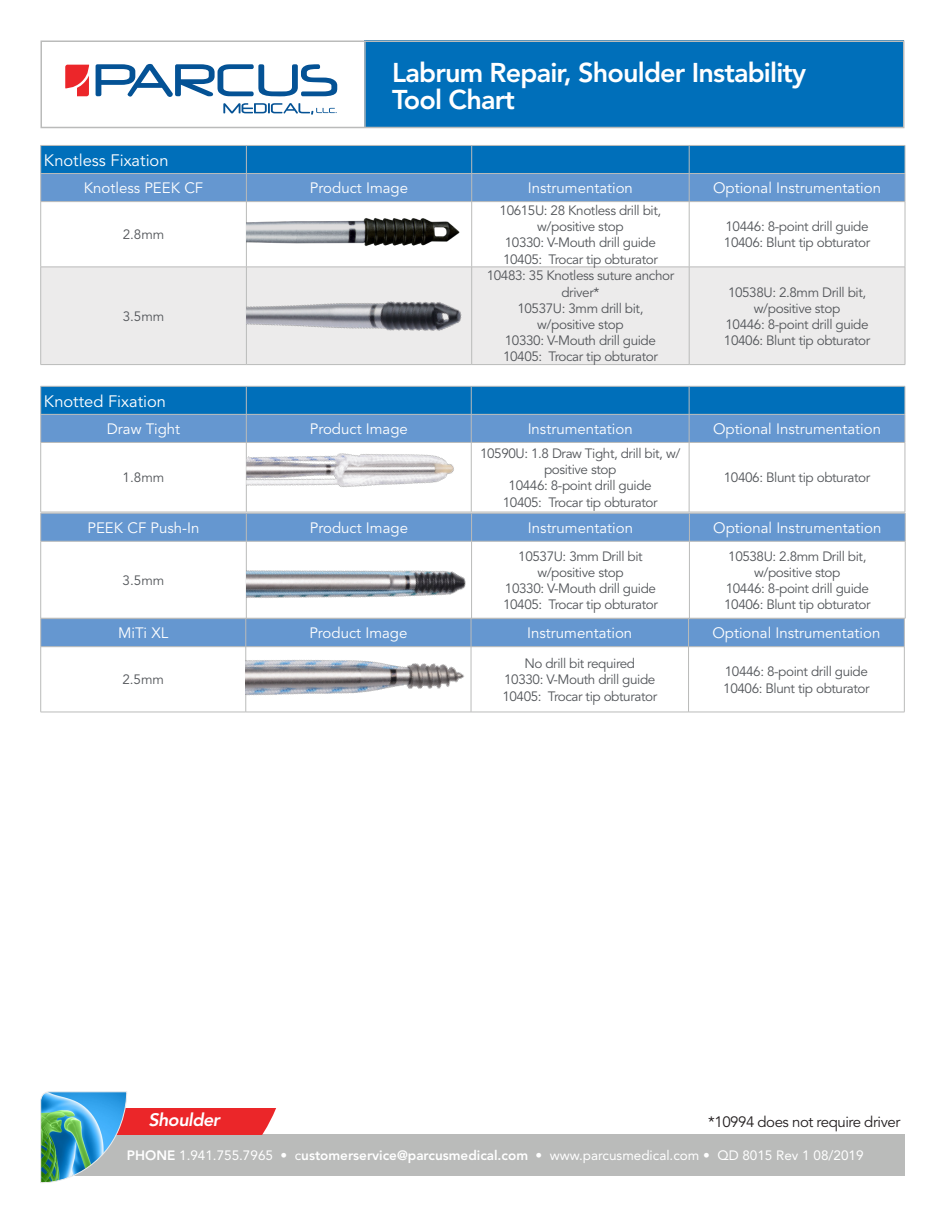
<style>
.page{position:relative;width:945px;height:1215px;background:#fff}
.page>*{position:absolute;margin:0;border:0;box-sizing:border-box;transform-origin:0 0}
.t1{font:800 27px "Avenir LT Std";letter-spacing:-.03em;color:#fff}
.t2{font:italic 800 18px "Avenir LT Std";letter-spacing:-.03em;color:#fff}
.t3{font:16.5px "Avenir LT Std";color:#fff}
.t4{font:15px "Avenir LT Std";color:#fff}
.t5{font:15px "Avenir LT Std";letter-spacing:-.03em;color:#231f20}
.t6{font:13.5px/16.2px "Avenir LT Std";letter-spacing:-.03em;color:#53565a;text-align:center}
.t7{font:13.5px "Avenir LT Std";color:#fff}
.s1{font-weight:800}
</style>
<div class="page">
<div style="left:43px;top:1134px;width:861px;height:41px;background:#babbba"></div>
<div style="left:114px;top:1108px;width:173px;height:26px;background:#eb2629"></div>
<svg style="left:40px;top:1091px;width:88px;height:92px"></svg>
<div style="left:364px;top:40px;width:540px;height:88px;background:#006fba"></div>
<svg style="left:96px;top:64px;width:241px;height:33px"></svg>
<svg style="left:223px;top:103px;width:114px;height:12px"></svg>
<svg style="left:65px;top:65px;width:24px;height:31px"></svg>
<div style="left:40px;top:40px;width:864px;height:88px;border:2px solid #babbba"></div>
<hr style="left:364px;top:41px;width:2px;height:86px;background:#babbba">
<svg style="left:40px;top:386px;width:866px;height:56px;background:#3584c4"></svg>
<hr style="left:41px;top:442px;width:205px;height:1px;background:#babbba">
<hr style="left:471px;top:442px;width:218px;height:1px;background:#babbba">
<hr style="left:689px;top:442px;width:216px;height:1px;background:#babbba">
<hr style="left:40px;top:443px;width:1px;height:69px;background:#babbba">
<hr style="left:246px;top:443px;width:1px;height:69px;background:#babbba">
<hr style="left:471px;top:443px;width:1px;height:69px;background:#babbba">
<hr style="left:689px;top:443px;width:1px;height:69px;background:#babbba">
<hr style="left:905px;top:443px;width:1px;height:69px;background:#babbba">
<hr style="left:41px;top:512px;width:205px;height:1px;background:#babbba">
<hr style="left:246px;top:512px;width:225px;height:1px;background:#babbba">
<hr style="left:471px;top:512px;width:218px;height:1px;background:#babbba">
<hr style="left:689px;top:512px;width:216px;height:1px;background:#babbba">
<div style="left:41px;top:268px;width:864px;height:96px;background:#ecebeb"></div>
<svg style="left:40px;top:145px;width:866px;height:57px;background:#3885c4"></svg>
<hr style="left:41px;top:201px;width:205px;height:1px;background:#babbba">
<hr style="left:246px;top:201px;width:226px;height:1px;background:#babbba">
<hr style="left:472px;top:201px;width:217px;height:1px;background:#babbba">
<hr style="left:689px;top:201px;width:216px;height:1px;background:#babbba">
<hr style="left:40px;top:202px;width:1px;height:65px;background:#babbba">
<hr style="left:246px;top:202px;width:1px;height:65px;background:#babbba">
<hr style="left:689px;top:202px;width:1px;height:65px;background:#babbba">
<hr style="left:905px;top:202px;width:1px;height:65px;background:#babbba">
<hr style="left:41px;top:267px;width:205px;height:1px;background:#babbba">
<hr style="left:472px;top:267px;width:217px;height:1px;background:#babbba">
<hr style="left:689px;top:267px;width:216px;height:1px;background:#babbba">
<hr style="left:40px;top:267px;width:1px;height:97px;background:#babbba">
<hr style="left:246px;top:267px;width:1px;height:97px;background:#babbba">
<hr style="left:689px;top:267px;width:1px;height:97px;background:#babbba">
<hr style="left:905px;top:267px;width:1px;height:97px;background:#babbba">
<hr style="left:41px;top:364px;width:205px;height:1px;background:#babbba">
<hr style="left:246px;top:364px;width:226px;height:1px;background:#babbba">
<hr style="left:472px;top:364px;width:217px;height:1px;background:#babbba">
<hr style="left:689px;top:364px;width:216px;height:1px;background:#babbba">
<img style="left:247px;top:202px;width:225px;height:162px">
<svg style="left:40px;top:513px;width:866px;height:28px;background:#6898cf"></svg>
<hr style="left:41px;top:541px;width:205px;height:1px;background:#babbba">
<hr style="left:246px;top:541px;width:226px;height:1px;background:#babbba">
<hr style="left:472px;top:541px;width:217px;height:1px;background:#babbba">
<hr style="left:689px;top:541px;width:216px;height:1px;background:#babbba">
<hr style="left:40px;top:541px;width:1px;height:77px;background:#babbba">
<hr style="left:246px;top:541px;width:1px;height:77px;background:#babbba">
<hr style="left:471px;top:541px;width:1px;height:77px;background:#babbba">
<hr style="left:689px;top:541px;width:1px;height:77px;background:#babbba">
<hr style="left:905px;top:541px;width:1px;height:77px;background:#babbba">
<hr style="left:41px;top:618px;width:205px;height:1px;background:#babbba">
<hr style="left:246px;top:618px;width:225px;height:1px;background:#babbba">
<hr style="left:471px;top:618px;width:218px;height:1px;background:#babbba">
<hr style="left:689px;top:618px;width:216px;height:1px;background:#babbba">
<div style="left:40px;top:619px;width:865px;height:28px;background:#6597d0"></div>
<hr style="left:41px;top:646px;width:205px;height:1px;background:#babbba">
<hr style="left:246px;top:646px;width:225px;height:1px;background:#babbba">
<hr style="left:471px;top:646px;width:218px;height:1px;background:#babbba">
<hr style="left:689px;top:646px;width:216px;height:1px;background:#babbba">
<hr style="left:40px;top:647px;width:1px;height:65px;background:#babbba">
<hr style="left:471px;top:647px;width:1px;height:65px;background:#babbba">
<hr style="left:688px;top:647px;width:1px;height:65px;background:#babbba">
<hr style="left:904px;top:647px;width:1px;height:65px;background:#babbba">
<hr style="left:41px;top:712px;width:205px;height:1px;background:#babbba">
<hr style="left:246px;top:712px;width:225px;height:1px;background:#babbba">
<hr style="left:471px;top:712px;width:218px;height:1px;background:#babbba">
<hr style="left:689px;top:712px;width:216px;height:1px;background:#babbba">
<img style="left:246px;top:647px;width:225px;height:65px">
<img style="left:246px;top:430px;width:225px;height:66px">
<img style="left:246px;top:549px;width:220px;height:65px">
<p class="t1" style="left:392px;top:56px;width:416px">Labrum Repair, Shoulder Instability</p>
<p class="t1" style="left:392px;top:83px;width:124px">Tool Chart</p>
<p class="t3" style="left:44px;top:150px;width:126px">Knotless Fixation</p>
<p class="t4" style="left:84px;top:179px;width:121px">Knotless PEEK CF</p>
<p class="t4" style="left:310px;top:179px;width:100px">Product Image</p>
<p class="t4" style="left:528px;top:179px;width:107px">Instrumentation</p>
<p class="t4" style="left:713px;top:179px;width:170px">Optional Instrumentation</p>
<p class="t6" style="left:123px;top:227px;width:43px">2.8mm</p>
<p class="t6" style="left:500px;top:203px;width:163px">10615U: 28 Knotless drill bit,</p>
<p class="t6" style="left:537px;top:219px;width:88px">w/positive stop</p>
<p class="t6" style="left:505px;top:235px;width:153px">10330: V-Mouth drill guide</p>
<p class="t6" style="left:503px;top:251px;width:156px">10405: Trocar tip obturator</p>
<p class="t6" style="left:726px;top:219px;width:145px">10446: 8-point drill guide</p>
<p class="t6" style="left:724px;top:235px;width:148px">10406: Blunt tip obturator</p>
<p class="t6" style="left:123px;top:308px;width:43px">3.5mm</p>
<p class="t6" style="left:487px;top:268px;width:189px">10483: 35 Knotless suture anchor driver*</p>
<p class="t6" style="left:517px;top:300px;width:127px">10537U: 3mm drill bit,</p>
<p class="t6" style="left:537px;top:317px;width:88px">w/positive stop</p>
<p class="t6" style="left:505px;top:333px;width:153px">10330: V-Mouth drill guide</p>
<p class="t6" style="left:503px;top:349px;width:156px">10405: Trocar tip obturator</p>
<p class="t6" style="left:728px;top:284px;width:140px">10538U: 2.8mm Drill bit,</p>
<p class="t6" style="left:754px;top:300px;width:88px">w/positive stop</p>
<p class="t6" style="left:726px;top:317px;width:145px">10446: 8-point drill guide</p>
<p class="t6" style="left:724px;top:333px;width:148px">10406: Blunt tip obturator</p>
<p class="t3" style="left:44px;top:391px;width:124px">Knotted Fixation</p>
<p class="t4" style="left:107px;top:420px;width:75px">Draw Tight</p>
<p class="t4" style="left:310px;top:420px;width:100px">Product Image</p>
<p class="t4" style="left:528px;top:420px;width:107px">Instrumentation</p>
<p class="t4" style="left:713px;top:420px;width:170px">Optional Instrumentation</p>
<p class="t6" style="left:123px;top:470px;width:43px">1.8mm</p>
<p class="t6" style="left:480px;top:446px;width:202px">10590U: 1.8 Draw Tight, drill bit, w/ positive stop</p>
<p class="t6" style="left:509px;top:478px;width:145px">10446: 8-point drill guide</p>
<p class="t6" style="left:503px;top:494px;width:156px">10405: Trocar tip obturator</p>
<p class="t6" style="left:724px;top:470px;width:148px">10406: Blunt tip obturator</p>
<p class="t4" style="left:87px;top:519px;width:114px">PEEK CF Push-In</p>
<p class="t4" style="left:310px;top:519px;width:100px">Product Image</p>
<p class="t4" style="left:528px;top:519px;width:107px">Instrumentation</p>
<p class="t4" style="left:713px;top:519px;width:170px">Optional Instrumentation</p>
<p class="t6" style="left:123px;top:572px;width:43px">3.5mm</p>
<p class="t6" style="left:518px;top:548px;width:126px">10537U: 3mm Drill bit</p>
<p class="t6" style="left:537px;top:564px;width:88px">w/positive stop</p>
<p class="t6" style="left:505px;top:581px;width:153px">10330: V-Mouth drill guide</p>
<p class="t6" style="left:503px;top:597px;width:156px">10405: Trocar tip obturator</p>
<p class="t6" style="left:728px;top:548px;width:140px">10538U: 2.8mm Drill bit,</p>
<p class="t6" style="left:754px;top:564px;width:88px">w/positive stop</p>
<p class="t6" style="left:726px;top:581px;width:145px">10446: 8-point drill guide</p>
<p class="t6" style="left:724px;top:597px;width:148px">10406: Blunt tip obturator</p>
<p class="t4" style="left:118px;top:624px;width:52px">MiTi XL</p>
<p class="t4" style="left:309px;top:624px;width:100px">Product Image</p>
<p class="t4" style="left:527px;top:624px;width:107px">Instrumentation</p>
<p class="t4" style="left:712px;top:624px;width:170px">Optional Instrumentation</p>
<p class="t6" style="left:122px;top:672px;width:43px">2.5mm</p>
<p class="t6" style="left:524px;top:656px;width:112px">No drill bit required</p>
<p class="t6" style="left:504px;top:672px;width:153px">10330: V-Mouth drill guide</p>
<p class="t6" style="left:502px;top:688px;width:156px">10405: Trocar tip obturator</p>
<p class="t6" style="left:725px;top:664px;width:145px">10446: 8-point drill guide</p>
<p class="t6" style="left:723px;top:680px;width:148px">10406: Blunt tip obturator</p>
<h2 class="t2" style="left:148px;top:1109px;width:73px">Shoulder</h2>
<p class="t5" style="left:708px;top:1113px;width:194px">*10994 does not require driver</p>
<p class="t7" style="left:127px;top:1147px;width:738px"><span class="s1">PHONE</span> 1.941.755.7965 • c<span class="s1">ustomerservice@parcusmedical.com</span> • www.parcusmedical.com • QD 8015 Rev 1 08/2019</p>
</div>
